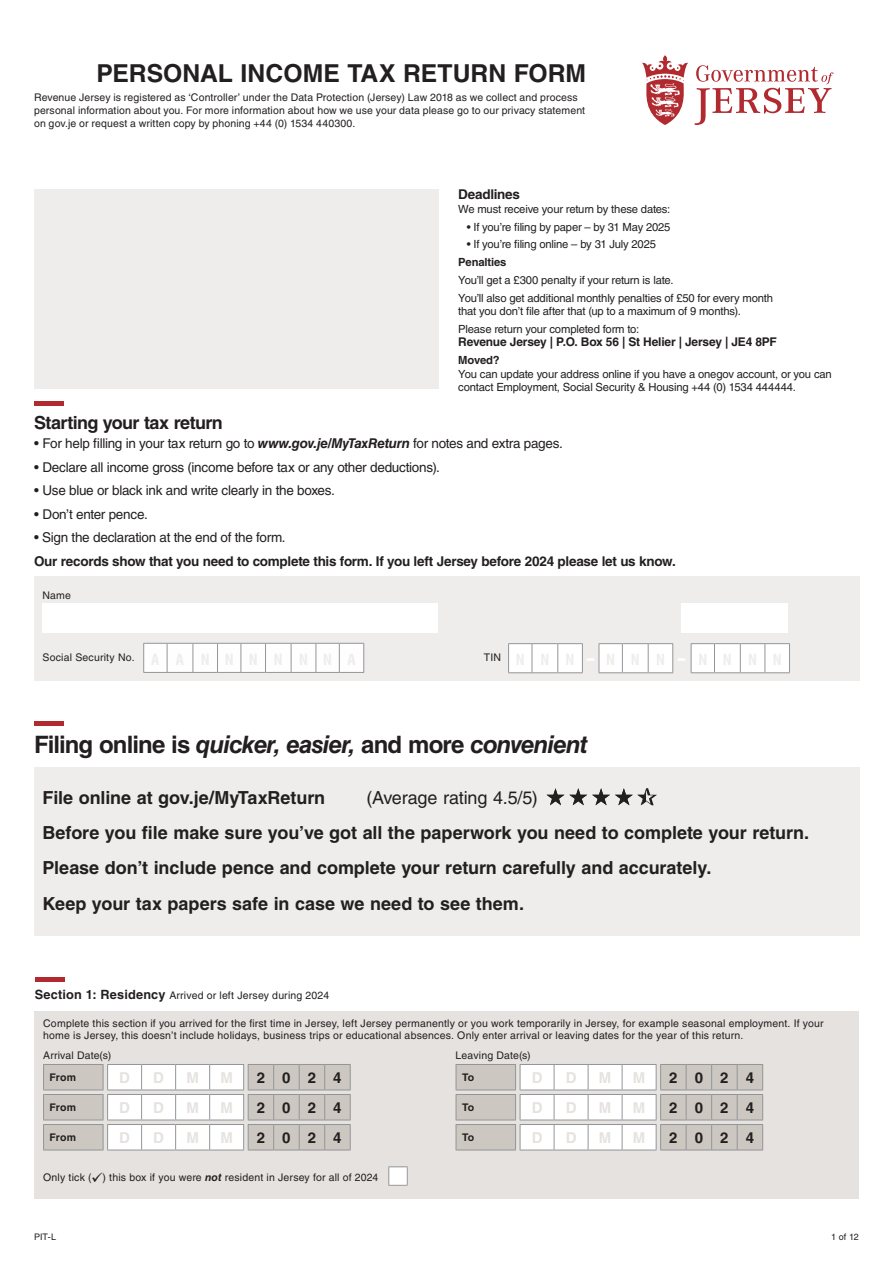
<style>
.page{position:relative;width:893px;height:1263px;background:#fff}
.page>*{position:absolute;margin:0;border:0;box-sizing:border-box;transform-origin:0 0}
.t1{font:700 24.75px "Helvetica LT Std";color:#231f20}
.t2{font:italic 700 24px "Helvetica LT Std";letter-spacing:-.035em;color:#231f20}
.t3{font:700 18px/35.2px "Helvetica LT Std";letter-spacing:-.005em;color:#231f20}
.t4{font:700 18px "Helvetica LT Std";letter-spacing:-.03em;color:#231f20}
.t5{font:18px "Helvetica LT Std";letter-spacing:-.005em;color:#231f20}
.t6{font:700 15px "Helvetica LT Std";color:#e5e2df}
.t7{font:700 15px "Helvetica LT Std";letter-spacing:1.145em;color:#231f20}
.t8{font:13.5px "Helvetica LT Std";letter-spacing:-.02em;color:#231f20}
.t9{font:700 13.5px "Helvetica LT Std";letter-spacing:-.02em;color:#231f20}
.t10{font:700 12px "Helvetica LT Std";letter-spacing:-.015em;color:#231f20}
.t11{font:11.25px/17.7px "Helvetica LT Std";letter-spacing:-.015em;color:#231f20}
.t12{font:700 11.25px "Helvetica LT Std";letter-spacing:-.01em;color:#231f20}
.t13{font:10.5px/13.2px "Helvetica LT Std";letter-spacing:.015em;color:#231f20}
.t14{font:700 10.5px "Helvetica LT Std";letter-spacing:.005em;color:#231f20}
.t15{font:9px "Helvetica LT Std";letter-spacing:.005em;color:#231f20}
.s1{font-weight:700;font-style:italic}
.s2{font-style:normal}
.s3{font-weight:700;font-size:12.75px}
</style>
<div class="page">
<div style="left:34px;top:1011px;width:825px;height:187px;background:#e5e2df"></div>
<div style="left:34px;top:189px;width:404px;height:199px;background:#efedeb"></div>
<div style="left:34px;top:576px;width:825px;height:104px;background:#efedeb"></div>
<div style="left:681px;top:603px;width:106px;height:30px;background:#fff"></div>
<div style="left:43px;top:603px;width:395px;height:30px;background:#fff"></div>
<svg style="left:143px;top:643px;width:221px;height:30px;background:#f3f3f3"></svg>
<svg style="left:508px;top:643px;width:75px;height:30px;background:#f3f3f3"></svg>
<svg style="left:599px;top:643px;width:74px;height:30px;background:#f4f4f4"></svg>
<svg style="left:691px;top:643px;width:99px;height:30px;background:#f3f4f4"></svg>
<svg style="left:642px;top:55px;width:46px;height:70px"></svg>
<svg style="left:695px;top:65px;width:138px;height:60px"></svg>
<div style="left:34px;top:767px;width:825px;height:169px;background:#efedeb"></div>
<hr style="left:34px;top:721px;width:30px;height:4px;background:#b02a2f">
<hr style="left:34px;top:401px;width:30px;height:4px;background:#b02a2f">
<svg style="left:546px;top:788px;width:111px;height:17px"></svg>
<div style="left:35px;top:977px;width:29px;height:5px;background:#b02a2f"></div>
<svg style="left:43px;top:1064px;width:308px;height:87px;background:#dad8d5"></svg>
<svg style="left:456px;top:1064px;width:307px;height:87px;background:#dbd9d6"></svg>
<svg style="left:388px;top:1166px;width:20px;height:20px"></svg>
<h1 class="t1" style="left:96px;top:58px;width:491px">PERSONAL INCOME TAX RETURN FORM</h1>
<p class="t13" style="left:34px;top:91px;width:553px">Revenue Jersey is registered as ‘Controller’ under the Data Protection (Jersey) Law 2018 as we collect and process personal information about you. For more information about how we use your data please go to our privacy statement on gov.je or request a written copy by phoning +44 (0) 1534 440300.</p>
<p class="t9" style="left:458px;top:186px;width:63px">Deadlines</p>
<p class="t11" style="left:458px;top:200px;width:214px">We must receive your return by these dates:</p>
<p class="t11" style="left:467px;top:218px;width:205px">• If you’re filing by paper – by 31 May 2025</p>
<p class="t11" style="left:467px;top:236px;width:191px">• If you’re filing online – by 31 July 2025</p>
<p class="t12" style="left:458px;top:255px;width:50px">Penalties</p>
<p class="t11" style="left:458px;top:271px;width:316px">You’ll get a £300 penalty if your return is late.<br>You’ll also get additional monthly penalties of £50 for every month</p>
<p class="t11" style="left:458px;top:302px;width:284px">that you don’t file after that (up to a maximum of 9 months).<br>Please return your completed form to:</p>
<p class="t10" style="left:458px;top:335px;width:320px">Revenue Jersey | P.O. Box 56 | St Helier | Jersey | JE4 8PF</p>
<p class="t12" style="left:458px;top:353px;width:43px">Moved?</p>
<p class="t11" style="left:458px;top:367px;width:375px;line-height:13.5px">You can update your address online if you have a onegov account, or you can contact Employment, Social Security &amp; Housing +44 (0) 1534 444444.</p>
<h3 class="t4" style="left:34px;top:412px;width:190px">Starting your tax return</h3>
<p class="t8" style="left:34px;top:436px;width:530px">• For help filling in your tax return go to <span class="s1">www.gov.je/MyTaxReturn</span> for notes and extra pages.</p>
<p class="t8" style="left:34px;top:459px;width:407px">• Declare all income gross (income before tax or any other deductions).</p>
<p class="t8" style="left:34px;top:483px;width:302px">• Use blue or black ink and write clearly in the boxes.</p>
<p class="t8" style="left:34px;top:506px;width:115px">• Don’t enter pence.</p>
<p class="t8" style="left:34px;top:530px;width:253px">• Sign the declaration at the end of the form.</p>
<p class="t9" style="left:34px;top:553px;width:643px">Our records show that you need to complete this form. If you left Jersey before 2024 please let us know.</p>
<p class="t13" style="left:43px;top:588px;width:30px">Name</p>
<p class="t13" style="left:43px;top:651px;width:94px">Social Security No.</p>
<h2 class="t2" style="left:34px;top:730px;width:555px"><span class="s2">Filing online is</span> quicker, easier, <span class="s2">and more</span> convenient</h2>
<h3 class="t3" style="left:43px;top:780px;width:284px">File online at gov.je/MyTaxReturn</h3>
<h3 class="t5" style="left:367px;top:787px;width:173px">(Average rating 4.5/5)</h3>
<h3 class="t3" style="left:43px;top:815px;width:768px">Before you file make sure you’ve got all the paperwork you need to complete your return.<br>Please don’t include pence and complete your return carefully and accurately.<br>Keep your tax papers safe in case we need to see them.</h3>
<p class="t13" style="left:35px;top:989px;width:296px"><span class="s3">Section 1: Residency</span> Arrived or left Jersey during 2024</p>
<p class="t13" style="left:43px;top:1018px;width:782px;line-height:12px">Complete this section if you arrived for the first time in Jersey, left Jersey permanently or you work temporarily in Jersey, for example seasonal employment. If your home is Jersey, this doesn’t include holidays, business trips or educational absences. Only enter arrival or leaving dates for the year of this return.</p>
<p class="t13" style="left:43px;top:1048px;width:70px">Arrival Date(s)</p>
<p class="t13" style="left:456px;top:1048px;width:77px">Leaving Date(s)</p>
<p class="t14" style="left:50px;top:1071px;width:28px">From</p>
<h3 class="t6" style="left:119px;top:1068px;width:12px">D</h3>
<h3 class="t6" style="left:153px;top:1068px;width:12px">D</h3>
<h3 class="t6" style="left:186px;top:1068px;width:14px">M</h3>
<h3 class="t6" style="left:220px;top:1068px;width:14px">M</h3>
<h3 class="t7" style="left:257px;top:1068px;width:86px">2024</h3>
<p class="t14" style="left:50px;top:1101px;width:28px">From</p>
<h3 class="t6" style="left:119px;top:1098px;width:12px">D</h3>
<h3 class="t6" style="left:153px;top:1098px;width:12px">D</h3>
<h3 class="t6" style="left:186px;top:1098px;width:14px">M</h3>
<h3 class="t6" style="left:220px;top:1098px;width:14px">M</h3>
<h3 class="t7" style="left:257px;top:1098px;width:86px">2024</h3>
<p class="t14" style="left:50px;top:1131px;width:28px">From</p>
<h3 class="t6" style="left:119px;top:1128px;width:12px">D</h3>
<h3 class="t6" style="left:153px;top:1128px;width:12px">D</h3>
<h3 class="t6" style="left:186px;top:1128px;width:14px">M</h3>
<h3 class="t6" style="left:220px;top:1128px;width:14px">M</h3>
<h3 class="t7" style="left:257px;top:1128px;width:86px">2024</h3>
<p class="t14" style="left:462px;top:1071px;width:14px">To</p>
<h3 class="t6" style="left:532px;top:1068px;width:12px">D</h3>
<h3 class="t6" style="left:566px;top:1068px;width:12px">D</h3>
<h3 class="t6" style="left:599px;top:1068px;width:14px">M</h3>
<h3 class="t6" style="left:633px;top:1068px;width:14px">M</h3>
<h3 class="t7" style="left:669px;top:1068px;width:86px">2024</h3>
<p class="t14" style="left:462px;top:1101px;width:14px">To</p>
<h3 class="t6" style="left:532px;top:1098px;width:12px">D</h3>
<h3 class="t6" style="left:566px;top:1098px;width:12px">D</h3>
<h3 class="t6" style="left:599px;top:1098px;width:14px">M</h3>
<h3 class="t6" style="left:633px;top:1098px;width:14px">M</h3>
<h3 class="t7" style="left:669px;top:1098px;width:86px">2024</h3>
<p class="t14" style="left:462px;top:1131px;width:14px">To</p>
<h3 class="t6" style="left:532px;top:1128px;width:12px">D</h3>
<h3 class="t6" style="left:566px;top:1128px;width:12px">D</h3>
<h3 class="t6" style="left:599px;top:1128px;width:14px">M</h3>
<h3 class="t6" style="left:633px;top:1128px;width:14px">M</h3>
<h3 class="t7" style="left:669px;top:1128px;width:86px">2024</h3>
<p class="t13" style="left:43px;top:1170px;width:337px">Only tick (✓) this box if you were <span class="s1">not</span> resident in Jersey for all of 2024</p>
<p class="t15" style="left:34px;top:1231px;width:24px">PIT-L</p>
<p class="t15" style="left:831px;top:1231px;width:29px">1 of 12</p>
</div>
